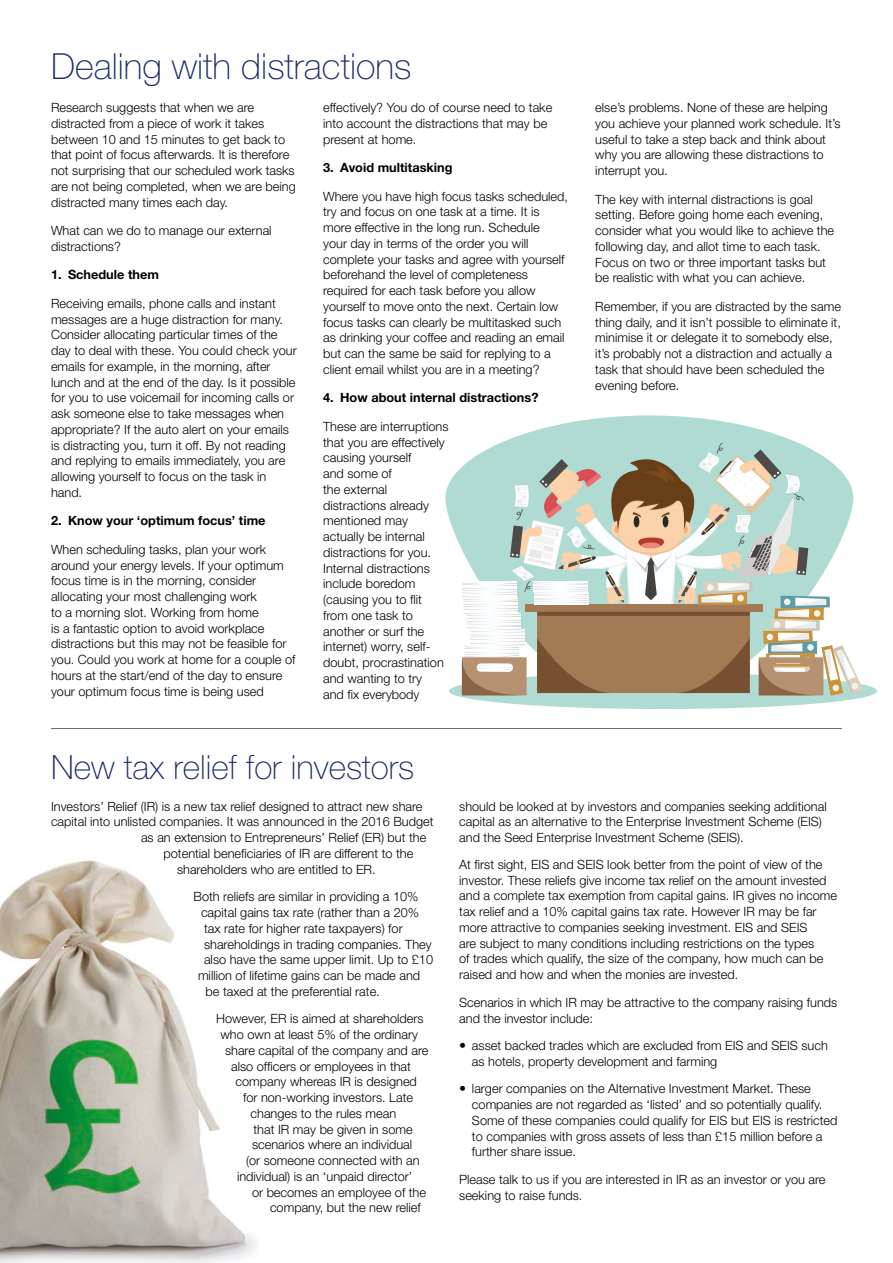
<style>
.page{position:relative;width:893px;height:1263px;background:#fff}
.page>*{position:absolute;margin:0;border:0;box-sizing:border-box;transform-origin:0 0}
.t1{font:100 36px "Helvetica Neue";color:#192a67}
.t2{font:100 33.45px "Helvetica Neue";color:#192a67}
.t3{font:300 12.75px/15.8px "Helvetica Neue";color:#000}
.t4{font:700 12.75px "Helvetica Neue";color:#000}
</style>
<div class="page">
<img style="left:0;top:860px;width:256px;height:403px">
<svg style="left:445px;top:415px;width:408px;height:289px"></svg>
<div style="left:449px;top:673px;width:428px;height:36px;background:#b0dbd3;border-radius:50%"></div>
<svg style="left:461px;top:442px;width:402px;height:253px"></svg>
<hr style="left:51px;top:728px;width:791px;height:1px;background:#6e6e6e">
<h1 class="t1" style="left:51px;top:47px;width:362px">Dealing with distractions</h1>
<p class="t3" style="left:51px;top:99px;width:246px">Research suggests that when we are distracted from a piece of work it takes between 10 and 15 minutes to get back to that point of focus afterwards. It is therefore not surprising that our scheduled work tasks are not being completed, when we are being distracted many times each day.</p>
<p class="t3" style="left:51px;top:222px;width:222px">What can we do to manage our external distractions?</p>
<p class="t4" style="left:51px;top:267px;width:109px">1. Schedule them</p>
<p class="t3" style="left:51px;top:295px;width:247px">Receiving emails, phone calls and instant messages are a huge distraction for many.<br>Consider allocating particular times of the day to deal with these. You could check your emails for example, in the morning, after lunch and at the end of the day. Is it possible for you to use voicemail for incoming calls or ask someone else to take messages when appropriate? If the auto alert on your emails is distracting you, turn it off. By not reading and replying to emails immediately, you are allowing yourself to focus on the task in hand.</p>
<p class="t4" style="left:51px;top:513px;width:216px">2. Know your ‘optimum focus’ time</p>
<p class="t3" style="left:51px;top:541px;width:246px">When scheduling tasks, plan your work around your energy levels. If your optimum focus time is in the morning, consider allocating your most challenging work<br>to a morning slot. Working from home<br>is a fantastic option to avoid workplace distractions but this may not be feasible for you. Could you work at home for a couple of hours at the start/end of the day to ensure your optimum focus time is being used</p>
<p class="t3" style="left:323px;top:99px;width:231px">effectively? You do of course need to take into account the distractions that may be present at home.</p>
<p class="t4" style="left:323px;top:160px;width:131px">3. Avoid multitasking</p>
<p class="t3" style="left:323px;top:188px;width:246px">Where you have high focus tasks scheduled, try and focus on one task at a time. It is more effective in the long run. Schedule<br>your day in terms of the order you will complete your tasks and agree with yourself beforehand the level of completeness required for each task before you allow yourself to move onto the next. Certain low focus tasks can clearly be multitasked such as drinking your coffee and reading an email but can the same be said for replying to a client email whilst you are in a meeting?</p>
<p class="t4" style="left:323px;top:390px;width:217px">4. How about internal distractions?</p>
<p class="t3" style="left:323px;top:418px;width:127px">These are interruptions that you are effectively causing yourself<br>and some of<br>the external distractions already mentioned may actually be internal distractions for you.<br>Internal distractions include boredom (causing you to flit from one task to another or surf the internet) worry, self&shy;doubt, procrastination and wanting to try<br>and fix everybody</p>
<p class="t3" style="left:595px;top:99px;width:247px">else’s problems. None of these are helping you achieve your planned work schedule. It’s useful to take a step back and think about why you are allowing these distractions to interrupt you.</p>
<p class="t3" style="left:595px;top:191px;width:240px">The key with internal distractions is goal setting. Before going home each evening, consider what you would like to achieve the following day, and allot time to each task.<br>Focus on two or three important tasks but be realistic with what you can achieve.</p>
<p class="t3" style="left:595px;top:298px;width:247px">Remember, if you are distracted by the same thing daily, and it isn’t possible to eliminate it, minimise it or delegate it to somebody else, it’s probably not a distraction and actually a task that should have been scheduled the evening before.</p>
<h2 class="t2" style="left:51px;top:749px;width:365px">New tax relief for investors</h2>
<p class="t3" style="left:51px;top:798px;width:373px">Investors’ Relief (IR) is a new tax relief designed to attract new share</p>
<p class="t3" style="left:51px;top:814px;width:384px">capital into unlisted companies. It was announced in the 2016 Budget</p>
<p class="t3" style="left:141px;top:829px;width:287px">as an extension to Entrepreneurs’ Relief (ER) but the</p>
<p class="t3" style="left:164px;top:845px;width:251px">potential beneficiaries of IR are different to the</p>
<p class="t3" style="left:177px;top:861px;width:200px">shareholders who are entitled to ER.</p>
<p class="t3" style="left:194px;top:888px;width:227px">Both reliefs are similar in providing a 10%</p>
<p class="t3" style="left:201px;top:904px;width:220px">capital gains tax rate (rather than a 20%</p>
<p class="t3" style="left:204px;top:920px;width:200px">tax rate for higher rate taxpayers) for</p>
<p class="t3" style="left:204px;top:936px;width:229px">shareholdings in trading companies. They</p>
<p class="t3" style="left:204px;top:951px;width:231px">also have the same upper limit. Up to £10</p>
<p class="t3" style="left:198px;top:967px;width:224px">million of lifetime gains can be made and</p>
<p class="t3" style="left:206px;top:983px;width:176px">be taxed at the preferential rate.</p>
<p class="t3" style="left:216px;top:1011px;width:209px">However, ER is aimed at shareholders</p>
<p class="t3" style="left:221px;top:1026px;width:199px">who own at least 5% of the ordinary</p>
<p class="t3" style="left:225px;top:1042px;width:205px">share capital of the company and are</p>
<p class="t3" style="left:231px;top:1058px;width:181px">also officers or employees in that</p>
<p class="t3" style="left:236px;top:1074px;width:183px">company whereas IR is designed</p>
<p class="t3" style="left:243px;top:1089px;width:172px">for non-working investors. Late</p>
<p class="t3" style="left:251px;top:1105px;width:147px">changes to the rules mean</p>
<p class="t3" style="left:254px;top:1121px;width:161px">that IR may be given in some</p>
<p class="t3" style="left:252px;top:1137px;width:162px">scenarios where an individual</p>
<p class="t3" style="left:246px;top:1152px;width:175px">(or someone connected with an</p>
<p class="t3" style="left:237px;top:1168px;width:177px">individual) is an ‘unpaid director’</p>
<p class="t3" style="left:252px;top:1184px;width:176px">or becomes an employee of the</p>
<p class="t3" style="left:270px;top:1200px;width:152px">company, but the new relief</p>
<p class="t3" style="left:459px;top:798px;width:369px">should be looked at by investors and companies seeking additional capital as an alternative to the Enterprise Investment Scheme (EIS) and the Seed Enterprise Investment Scheme (SEIS).</p>
<p class="t3" style="left:459px;top:856px;width:379px">At first sight, EIS and SEIS look better from the point of view of the investor. These reliefs give income tax relief on the amount invested and a complete tax exemption from capital gains. IR gives no income tax relief and a 10% capital gains tax rate. However IR may be far more attractive to companies seeking investment. EIS and SEIS<br>are subject to many conditions including restrictions on the types<br>of trades which qualify, the size of the company, how much can be raised and how and when the monies are invested.</p>
<p class="t3" style="left:459px;top:994px;width:380px">Scenarios in which IR may be attractive to the company raising funds and the investor include:</p>
<p class="t3" style="left:472px;top:1037px;width:357px">asset backed trades which are excluded from EIS and SEIS such as hotels, property development and farming</p>
<p class="t3" style="left:472px;top:1081px;width:367px">larger companies on the Alternative Investment Market. These companies are not regarded as ‘listed’ and so potentially qualify.<br>Some of these companies could qualify for EIS but EIS is restricted to companies with gross assets of less than £15 million before a further share issue.</p>
<p class="t3" style="left:459px;top:1171px;width:368px">Please talk to us if you are interested in IR as an investor or you are seeking to raise funds.</p>
</div>
